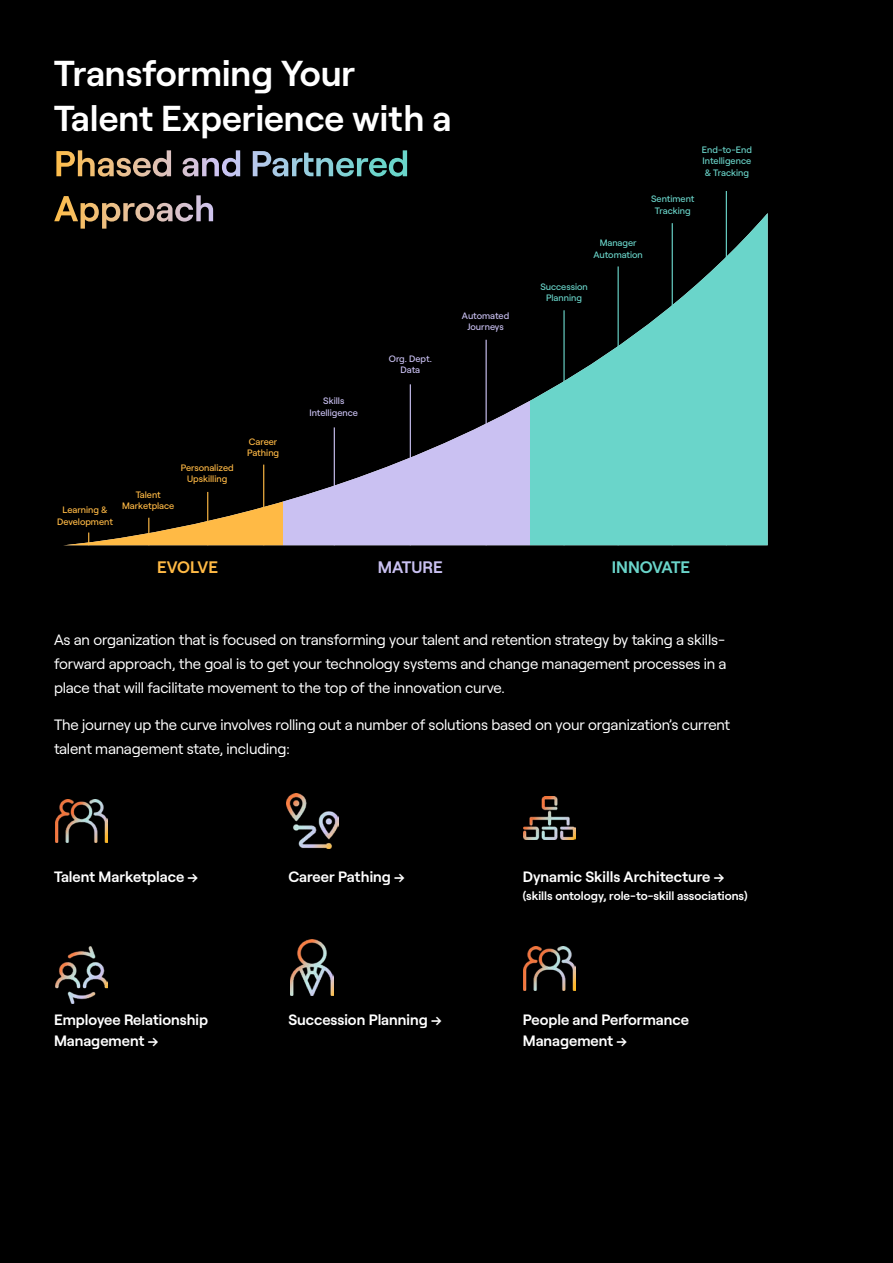
<style>
.page{position:relative;width:893px;height:1263px;background:#000}
.page>*{position:absolute;margin:0;border:0;box-sizing:border-box;transform-origin:0 0}
.t1{font:600 36px/45px "Roobert";color:#fff}
.t2{font:600 16.65px "Roobert";letter-spacing:-.01em;color:#6ad5ca}
.t3{font:600 16.65px "Roobert";color:#ffba45}
.t4{font:600 16.65px "Roobert";color:#cac1f2}
.t5{font:15px/24px "Roobert";letter-spacing:-.01em;color:#fff;text-align:justify}
.t6{font:600 15px/21px "Roobert";color:#fff}
.t7{font:600 12px "Roobert";color:#fff}
.t8{font:500 9.3px/11.6px "Roobert";color:#6ad5ca;text-align:center}
.t9{font:500 9.3px/11.6px "Roobert";color:#ffba45;text-align:center}
.t10{font:500 9.3px/11.6px "Roobert";color:#cac1f2;text-align:center}
</style>
<div class="page">
<svg style="left:283px;top:339px;width:247px;height:206px"></svg>
<svg style="left:530px;top:213px;width:238px;height:332px;fill:#6ad5ca"></svg>
<svg style="left:88px;top:532px;width:1px;height:13px"></svg>
<svg style="left:148px;top:518px;width:1px;height:27px"></svg>
<hr style="left:207px;top:492px;width:1px;height:53px;background:#ffba45">
<hr style="left:263px;top:465px;width:1px;height:80px;background:#ffba45">
<hr style="left:334px;top:427px;width:1px;height:118px;background:#cac1f2">
<hr style="left:410px;top:384px;width:1px;height:161px;background:#cac1f2">
<hr style="left:486px;top:340px;width:1px;height:205px;background:#cac1f2">
<hr style="left:618px;top:266px;width:1px;height:279px;background:#6ad5ca">
<hr style="left:672px;top:223px;width:1px;height:322px;background:#6ad5ca">
<hr style="left:726px;top:191px;width:1px;height:354px;background:#6ad5ca">
<img style="left:56px;top:799px;width:52px;height:44px">
<img style="left:286px;top:793px;width:52px;height:56px">
<img style="left:523px;top:796px;width:52px;height:43px">
<img style="left:56px;top:947px;width:52px;height:56px">
<img style="left:291px;top:939px;width:43px;height:56px">
<img style="left:523px;top:947px;width:52px;height:43px">
<h1 class="t1" style="left:54px;top:48px;width:399px">Transforming Your<br>Talent Experience with a<br>Phased and Partnered<br>Approach</h1>
<p class="t9" style="left:57px;top:503px;width:57px">Learning &amp;<br>Development</p>
<p class="t9" style="left:181px;top:461px;width:54px">Personalized<br>Upskilling</p>
<p class="t9" style="left:122px;top:488px;width:54px">Talent<br>Marketplace</p>
<p class="t9" style="left:247px;top:435px;width:34px;text-align:left">Career<br>Pathing</p>
<p class="t10" style="left:309px;top:394px;width:50px">Skills<br>Intelligence</p>
<p class="t10" style="left:389px;top:352px;width:44px">Org. Dept.<br>Data</p>
<p class="t10" style="left:462px;top:309px;width:49px">Automated<br>Journeys</p>
<p class="t8" style="left:651px;top:192px;width:45px">Sentiment<br>Tracking</p>
<p class="t8" style="left:702px;top:143px;width:52px;text-align:justify">End-to-End Intelligence &amp; Tracking</p>
<p class="t8" style="left:593px;top:236px;width:51px">Manager<br>Automation</p>
<p class="t8" style="left:540px;top:280px;width:49px">Succession<br>Planning</p>
<p class="t3" style="left:157px;top:554px;width:62px">EVOLVE</p>
<p class="t4" style="left:378px;top:554px;width:67px">MATURE</p>
<p class="t2" style="left:612px;top:554px;width:80px">INNOVATE</p>
<p class="t5" style="left:54px;top:626px;width:674px">As an organization that is focused on transforming your talent and retention strategy by taking a skills&shy;forward approach, the goal is to get your technology systems and change management processes in a place that will facilitate movement to the top of the innovation curve.</p>
<p class="t5" style="left:54px;top:712px;width:678px">The journey up the curve involves rolling out a number of solutions based on your organization’s current talent management state, including:</p>
<p class="t6" style="left:54px;top:865px;width:146px">Talent Marketplace →</p>
<p class="t6" style="left:288px;top:865px;width:118px">Career Pathing →</p>
<p class="t6" style="left:523px;top:865px;width:203px">Dynamic Skills Architecture →</p>
<p class="t7" style="left:523px;top:886px;width:226px">(skills ontology, role-to-skill associations)</p>
<p class="t6" style="left:54px;top:1007px;width:155px">Employee Relationship<br>Management →</p>
<p class="t6" style="left:288px;top:1007px;width:155px">Succession Planning →</p>
<p class="t6" style="left:523px;top:1007px;width:168px">People and Performance<br>Management →</p>
</div>
